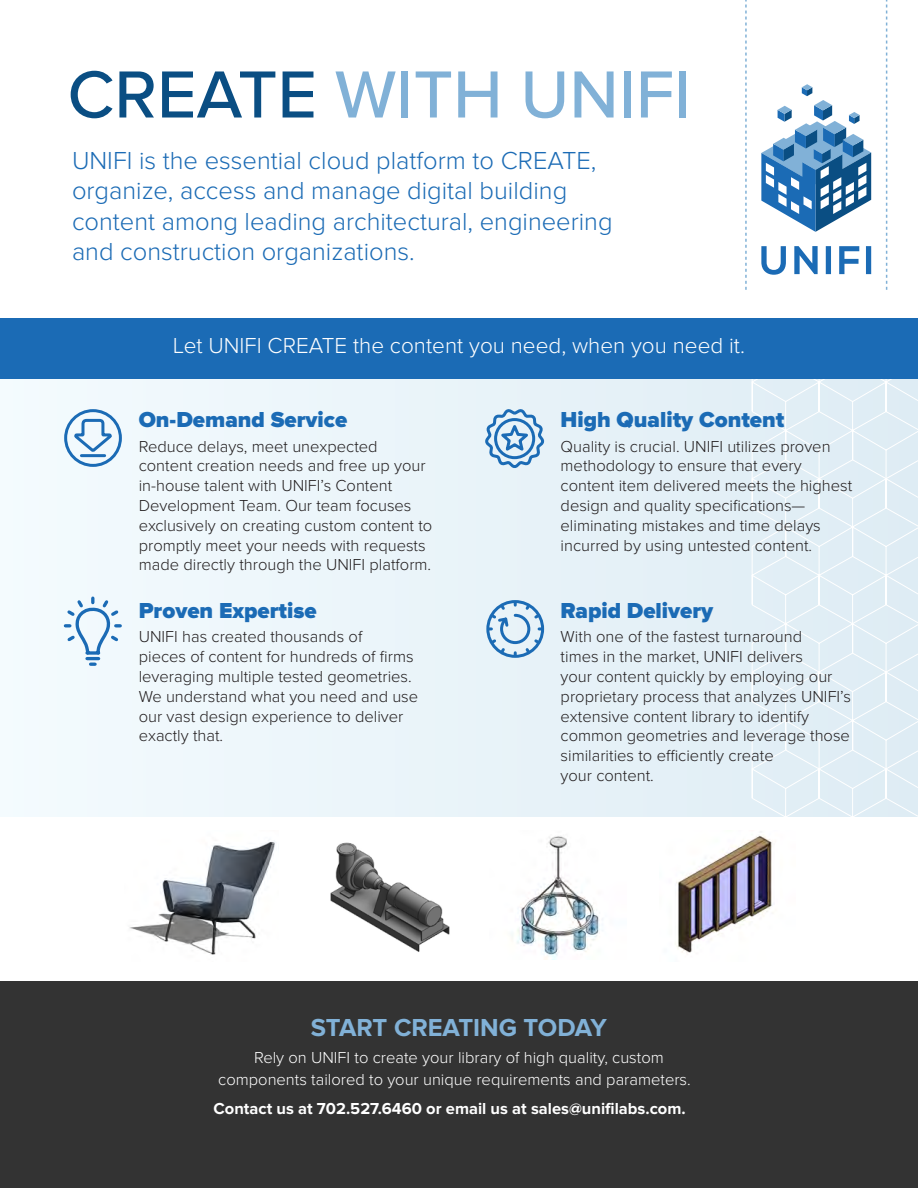
<style>
.page{position:relative;width:918px;height:1188px;background:#fff}
.page>*{position:absolute;margin:0;border:0;box-sizing:border-box;transform-origin:0 0}
.t1{font:500 69px "Proxima Nova";color:#81b1d7}
.t2{font:300 25.5px/30.6px "Proxima Nova";color:#1b6bb5}
.t3{font:700 25.5px "Proxima Nova";letter-spacing:-.005em;color:#81b1d7}
.t4{font:900 22.5px "Proxima Nova";color:#1b6bb5}
.t5{font:300 22.5px "Proxima Nova";color:#fff}
.t6{font:300 16.5px/19.8px "Proxima Nova";color:#231f20}
.t7{font:300 16.5px/22.5px "Proxima Nova";color:#fff;text-align:center}
.t8{font:700 16.5px "Proxima Nova";color:#fff}
.s1{color:#0a4e83}
</style>
<div class="page">
<div style="left:0;top:359px;width:918px;height:457px;background:#ebf5fa"></div>
<svg style="left:751px;top:379px;width:167px;height:438px"></svg>
<div style="left:0;top:981px;width:918px;height:207px;background:#333"></div>
<svg style="left:761px;top:84px;width:110px;height:148px"></svg>
<svg style="left:761px;top:246px;width:110px;height:29px"></svg>
<svg style="left:745px;top:0;width:2px;height:290px"></svg>
<svg style="left:886px;top:0;width:1px;height:290px"></svg>
<div style="left:0;top:318px;width:918px;height:61px;background:#1b6bb5"></div>
<svg style="left:64px;top:409px;width:58px;height:58px"></svg>
<svg style="left:63px;top:596px;width:59px;height:70px"></svg>
<svg style="left:485px;top:409px;width:60px;height:60px"></svg>
<svg style="left:486px;top:600px;width:59px;height:58px"></svg>
<img style="left:129px;top:840px;width:146px;height:115px">
<img style="left:330px;top:842px;width:120px;height:110px">
<img style="left:517px;top:836px;width:83px;height:124px">
<img style="left:676px;top:831px;width:96px;height:122px">
<p class="t1" style="left:68px;top:55px;width:625px"><span class="s1">CREATE</span> WITH UNIFI</p>
<p class="t2" style="left:72px;top:146px;width:542px">UNIFI is the essential cloud platform to CREATE, organize, access and manage digital building content among leading architectural, engineering and construction organizations.</p>
<p class="t5" style="left:173px;top:333px;width:574px">Let UNIFI CREATE the content you need, when you need it.</p>
<p class="t4" style="left:139px;top:406px;width:210px">On-Demand Service</p>
<p class="t6" style="left:139px;top:437px;width:295px">Reduce delays, meet unexpected content creation needs and free up your in-house talent with UNIFI’s Content Development Team. Our team focuses exclusively on creating custom content to promptly meet your needs with requests made directly through the UNIFI platform.</p>
<p class="t4" style="left:139px;top:597px;width:179px">Proven Expertise</p>
<p class="t6" style="left:139px;top:628px;width:281px">UNIFI has created thousands of<br>pieces of content for hundreds of firms leveraging multiple tested geometries.<br>We understand what you need and use our vast design experience to deliver exactly that.</p>
<p class="t4" style="left:561px;top:406px;width:225px">High Quality Content</p>
<p class="t6" style="left:561px;top:437px;width:293px">Quality is crucial. UNIFI utilizes proven methodology to ensure that every content item delivered meets the highest design and quality specifications— eliminating mistakes and time delays incurred by using untested content.</p>
<p class="t4" style="left:561px;top:597px;width:154px">Rapid Delivery</p>
<p class="t6" style="left:561px;top:628px;width:292px">With one of the fastest turnaround<br>times in the market, UNIFI delivers<br>your content quickly by employing our proprietary process that analyzes UNIFI’s extensive content library to identify common geometries and leverage those similarities to efficiently create<br>your content.</p>
<p class="t3" style="left:311px;top:1012px;width:298px">START CREATING TODAY</p>
<p class="t7" style="left:218px;top:1047px;width:474px">Rely on UNIFI to create your library of high quality, custom components tailored to your unique requirements and parameters.</p>
<p class="t8" style="left:214px;top:1099px;width:474px">Contact us at 702.527.6460 or email us at sales@unifilabs.com.</p>
</div>
